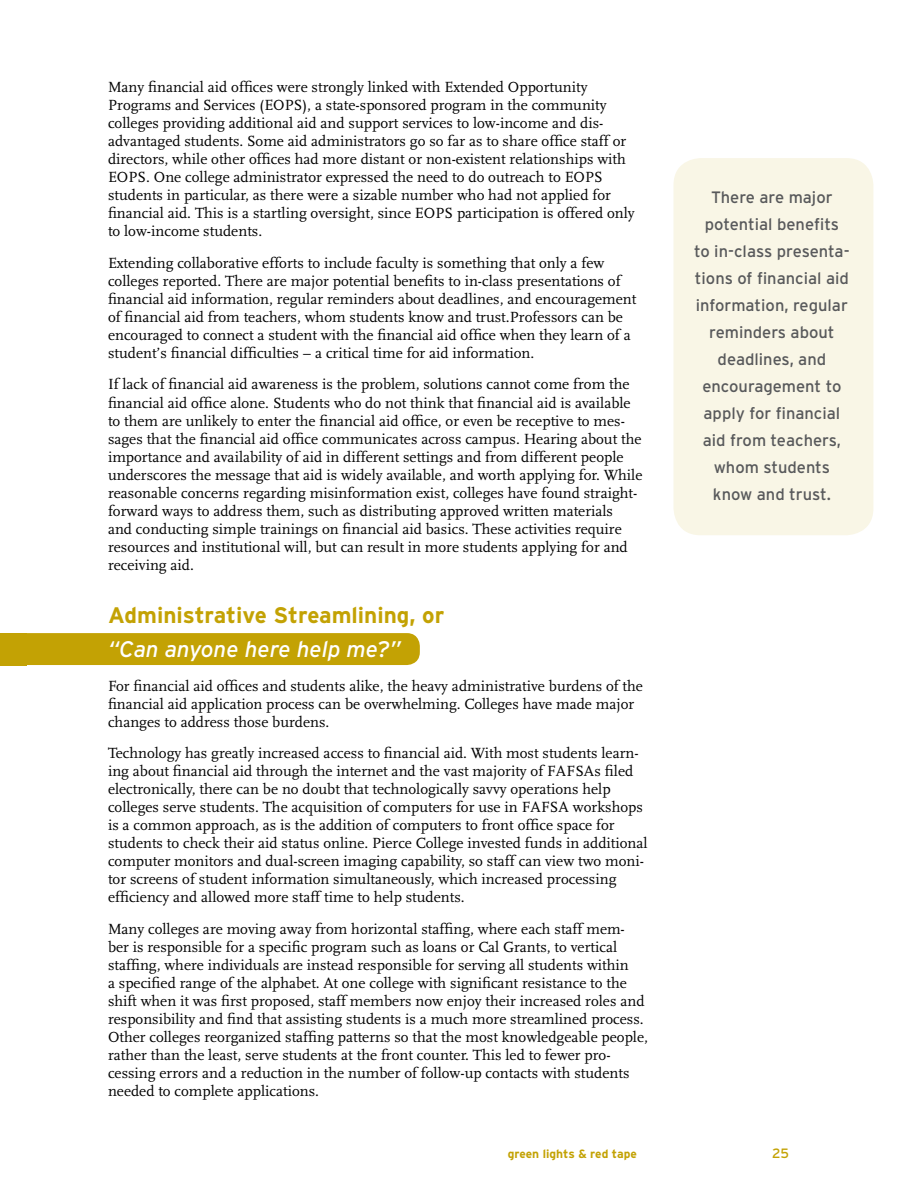
<style>
.page{position:relative;width:918px;height:1188px;background:#fff}
.page>*{position:absolute;margin:0;border:0;box-sizing:border-box;transform-origin:0 0}
.t1{font:700 22.5px/34.2px "Interstate";color:#c3a204}
.t2{font:16.5px/27px "Interstate";color:#58595b;text-align:center}
.t3{font:15.3px/18px "Scala";color:#000}
.t4{font:13.5px "Interstate";color:#c3a204}
.t5{font:700 12px "Interstate";color:#c3a204}
.s1{font-weight:400;font-style:italic;color:#fff}
</style>
<div class="page">
<div style="left:9px;top:633px;width:411px;height:32px;background:#c3a204;border-radius:13px"></div>
<div style="left:0;top:633px;width:26px;height:32px;background:#c3a204"></div>
<div style="left:674px;top:158px;width:199px;height:377px;background:#f9f6e6;border-radius:27px"></div>
<p class="t3" style="left:108px;top:79px;width:528px">Many financial aid offices were strongly linked with Extended Opportunity Programs and Services (EOPS), a state-sponsored program in the community colleges providing additional aid and support services to low-income and dis&shy;advantaged students. Some aid administrators go so far as to share office staff or directors, while other offices had more distant or non-existent relationships with EOPS. One college administrator expressed the need to do outreach to EOPS students in particular, as there were a sizable number who had not applied for financial aid. This is a startling oversight, since EOPS participation is offered only to low-income students.</p>
<p class="t3" style="left:108px;top:254px;width:530px">Extending collaborative efforts to include faculty is something that only a few colleges reported. There are major potential benefits to in-class presentations of financial aid information, regular reminders about deadlines, and encouragement of financial aid from teachers, whom students know and trust.Professors can be encouraged to connect a student with the financial aid office when they learn of a student’s financial difficulties – a critical time for aid information.</p>
<p class="t3" style="left:108px;top:376px;width:536px">If lack of financial aid awareness is the problem, solutions cannot come from the financial aid office alone. Students who do not think that financial aid is available to them are unlikely to enter the financial aid office, or even be receptive to mes&shy;sages that the financial aid office communicates across campus. Hearing about the importance and availability of aid in different settings and from different people underscores the message that aid is widely available, and worth applying for. While reasonable concerns regarding misinformation exist, colleges have found straight&shy;forward ways to address them, such as distributing approved written materials<br>and conducting simple trainings on financial aid basics. These activities require resources and institutional will, but can result in more students applying for and receiving aid.</p>
<p class="t1" style="left:108px;top:597px;width:338px">Administrative Streamlining, or <span class="s1">“Can anyone here help me?”</span></p>
<p class="t3" style="left:108px;top:677px;width:537px">For financial aid offices and students alike, the heavy administrative burdens of the financial aid application process can be overwhelming. Colleges have made major changes to address those burdens.</p>
<p class="t3" style="left:108px;top:745px;width:541px">Technology has greatly increased access to financial aid. With most students learn&shy;ing about financial aid through the internet and the vast majority of FAFSAs filed electronically, there can be no doubt that technologically savvy operations help colleges serve students. The acquisition of computers for use in FAFSA workshops is a common approach, as is the addition of computers to front office space for students to check their aid status online. Pierce College invested funds in additional computer monitors and dual-screen imaging capability, so staff can view two moni&shy;tor screens of student information simultaneously, which increased processing efficiency and allowed more staff time to help students.</p>
<p class="t3" style="left:108px;top:920px;width:542px">Many colleges are moving away from horizontal staffing, where each staff mem&shy;ber is responsible for a specific program such as loans or Cal Grants, to vertical staffing, where individuals are instead responsible for serving all students within<br>a specified range of the alphabet. At one college with significant resistance to the shift when it was first proposed, staff members now enjoy their increased roles and responsibility and find that assisting students is a much more streamlined process.<br>Other colleges reorganized staffing patterns so that the most knowledgeable people, rather than the least, serve students at the front counter. This led to fewer pro&shy;cessing errors and a reduction in the number of follow-up contacts with students needed to complete applications.</p>
<p class="t2" style="left:694px;top:184px;width:157px">There are major potential benefits<br>to in-class presenta&shy;tions of financial aid information, regular reminders about deadlines, and encouragement to apply for financial aid from teachers, whom students know and trust.</p>
<p class="t5" style="left:508px;top:1147px;width:131px">green lights &amp; red tape</p>
<p class="t4" style="left:772px;top:1146px;width:18px">25</p>
</div>
